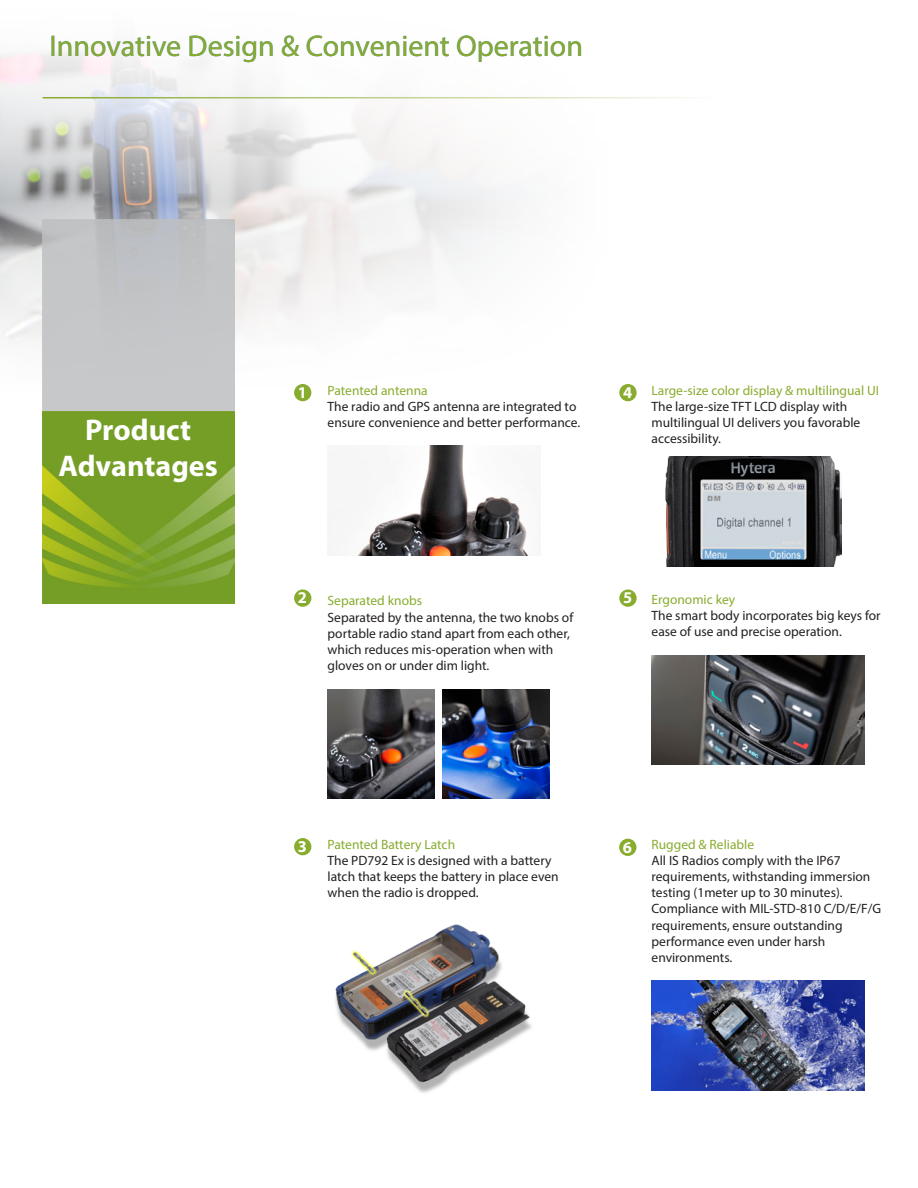
<style>
.page{position:relative;width:918px;height:1188px;background:#fff}
.page>*{position:absolute;margin:0;border:0;box-sizing:border-box;transform-origin:0 0}
.t1{font:30px "Myriad Pro";color:#88ac2e}
.t2{font:700 30px/36px "Myriad Pro";color:#fff;text-align:center}
.Bullets_Features{font:700 16.5px "Myriad Pro";color:#fff}
.Bullets_Features-2{font:13.5px/16.2px "Myriad Pro";color:#231f20}
.s1{color:#88ac2e}
</style>
<div class="page">
<img style="left:0;top:50px;width:639px;height:361px">
<img style="left:42px;top:220px;width:192px;height:383px">
<hr style="left:43px;top:97px;width:668px;height:1px;background:#fff">
<img style="left:665px;top:457px;width:176px;height:109px">
<img style="left:652px;top:655px;width:213px;height:110px">
<img style="left:652px;top:981px;width:213px;height:109px">
<div style="left:620px;top:385px;width:16px;height:16px;background:#88ac2e;border-radius:50%"></div>
<div style="left:619px;top:384px;width:18px;height:17px;border:2px solid #88ac2e;border-radius:50%"></div>
<div style="left:620px;top:590px;width:16px;height:16px;background:#88ac2e;border-radius:50%"></div>
<div style="left:619px;top:589px;width:18px;height:18px;border:2px solid #88ac2e;border-radius:50%"></div>
<div style="left:620px;top:839px;width:16px;height:16px;background:#88ac2e;border-radius:50%"></div>
<div style="left:619px;top:839px;width:17px;height:17px;border:2px solid #88ac2e;border-radius:50%"></div>
<img style="left:338px;top:446px;width:190px;height:109px">
<img style="left:328px;top:689px;width:106px;height:110px">
<img style="left:443px;top:689px;width:106px;height:110px">
<img style="left:335px;top:924px;width:197px;height:169px">
<div style="left:295px;top:385px;width:16px;height:16px;background:#88ac2e;border-radius:50%"></div>
<div style="left:294px;top:384px;width:17px;height:17px;border:2px solid #88ac2e;border-radius:50%"></div>
<div style="left:295px;top:839px;width:16px;height:16px;background:#88ac2e;border-radius:50%"></div>
<div style="left:294px;top:838px;width:17px;height:17px;border:2px solid #88ac2e;border-radius:50%"></div>
<div style="left:295px;top:590px;width:16px;height:16px;background:#88ac2e;border-radius:50%"></div>
<div style="left:294px;top:589px;width:17px;height:18px;border:2px solid #88ac2e;border-radius:50%"></div>
<p class="t1" style="left:49px;top:27px;width:535px">Innovative Design &amp; Convenient Operation</p>
<p class="t2" style="left:58px;top:411px;width:161px">Product<br>Advantages</p>
<p class="Bullets_Features" style="left:298px;top:382px;width:11px">1</p>
<p class="Bullets_Features-2" style="left:328px;top:382px;width:254px"><span class="s1">Patented antenna<br></span>The radio and GPS antenna are integrated to ensure convenience and better performance.</p>
<p class="Bullets_Features" style="left:623px;top:382px;width:11px">4</p>
<p class="Bullets_Features-2" style="left:652px;top:382px;width:229px"><span class="s1">Large-size color display &amp; multilingual UI </span>The large-size TFT LCD display with multilingual UI delivers you favorable accessibility.</p>
<p class="Bullets_Features" style="left:298px;top:587px;width:11px">2</p>
<p class="Bullets_Features-2" style="left:328px;top:593px;width:247px"><span class="s1">Separated knobs<br></span>Separated by the antenna, the two knobs of portable radio stand apart from each other, which reduces mis-operation when with gloves on or under dim light.</p>
<p class="Bullets_Features" style="left:623px;top:587px;width:11px">5</p>
<p class="Bullets_Features-2" style="left:652px;top:591px;width:231px"><span class="s1">Ergonomic key<br></span>The smart body incorporates big keys for ease of use and precise operation.</p>
<p class="Bullets_Features" style="left:298px;top:836px;width:11px">3</p>
<p class="Bullets_Features-2" style="left:328px;top:836px;width:233px"><span class="s1">Patented Battery Latch<br></span>The PD792 Ex is designed with a battery latch that keeps the battery in place even when the radio is dropped.</p>
<p class="Bullets_Features" style="left:623px;top:836px;width:11px">6</p>
<p class="Bullets_Features-2" style="left:652px;top:836px;width:231px"><span class="s1">Rugged &amp; Reliable<br></span>All IS Radios comply with the IP67 requirements, withstanding immersion testing (1meter up to 30 minutes).<br>Compliance with MIL-STD-810 C/D/E/F/G requirements, ensure outstanding performance even under harsh environments.</p>
</div>
